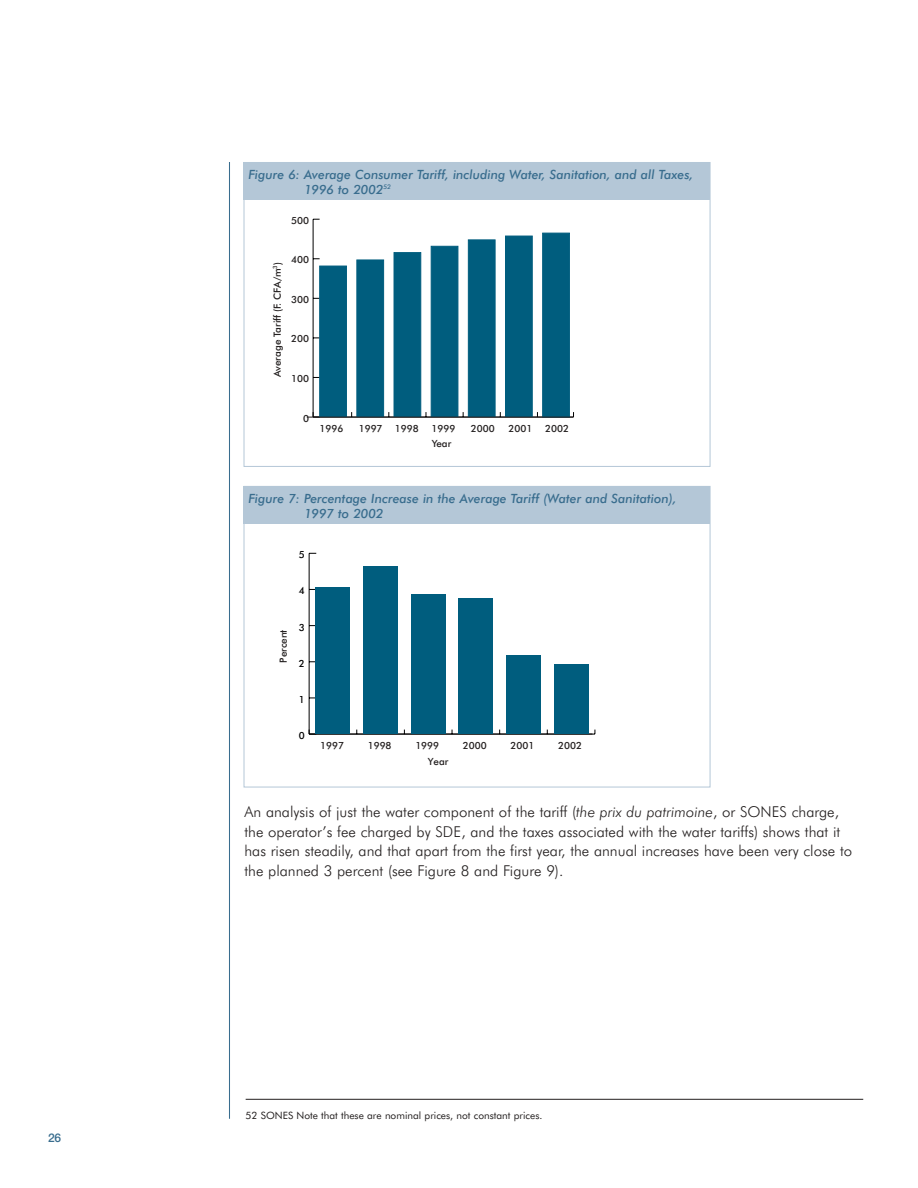
<style>
.page{position:relative;width:918px;height:1188px;background:#fff}
.page>*{position:absolute;margin:0;border:0;box-sizing:border-box;transform-origin:0 0}
.t1{font:300 15px/19.5px "Futura BT";color:#231f1f}
.t2{font:italic 500 12.75px/15.3px "Futura BT";color:#396d8e}
.t3{font:500 12px "Helvetica Neue";color:#396d8e}
.t4{font:10.2px "Futura BT";color:#231f1f}
.t5{font:500 9.9px "Futura BT";color:#231f1f}
.t6{font:500 9.9px "Futura BT";color:#000}
.s1{font-style:italic}
</style>
<div class="page">
<hr style="left:229px;top:162px;width:1px;height:957px;background:#396d8e">
<hr style="left:313px;top:219px;width:1px;height:198px;background:#000">
<div style="left:319px;top:266px;width:28px;height:151px;background:#005d7e;border:1px solid #005d7e"></div>
<div style="left:357px;top:260px;width:27px;height:157px;background:#005d7e"></div>
<div style="left:394px;top:252px;width:27px;height:165px;background:#005d7e;border:1px solid #005d7e"></div>
<div style="left:431px;top:246px;width:27px;height:171px;background:#005d7e;border:1px solid #005d7e"></div>
<div style="left:468px;top:240px;width:27px;height:177px;background:#005d7e;border:1px solid #005d7e"></div>
<div style="left:505px;top:236px;width:27px;height:181px;background:#005d7e"></div>
<div style="left:542px;top:233px;width:28px;height:184px;background:#005d7e;border:1px solid #005d7e"></div>
<hr style="left:307px;top:417px;width:267px;height:1px;background:#231f1f">
<div style="left:243px;top:162px;width:467px;height:38px;background:#b4c7d7"></div>
<hr style="left:309px;top:734px;width:286px;height:1px;background:#000">
<hr style="left:309px;top:553px;width:1px;height:181px;background:#000">
<svg style="left:309px;top:730px;width:7px;height:5px"></svg>
<div style="left:316px;top:587px;width:34px;height:147px;background:#005d7e"></div>
<div style="left:363px;top:566px;width:35px;height:168px;background:#005d7e"></div>
<div style="left:411px;top:595px;width:34px;height:139px;background:#005d7e"></div>
<div style="left:459px;top:598px;width:34px;height:136px;background:#005d7e"></div>
<div style="left:506px;top:656px;width:35px;height:78px;background:#005d7e"></div>
<div style="left:554px;top:665px;width:34px;height:69px;background:#005d7e"></div>
<div style="left:243px;top:486px;width:467px;height:38px;background:#b4c7d7"></div>
<hr style="left:246px;top:1099px;width:617px;height:1px;background:#231f1f">
<p class="t3" style="left:48px;top:1134px;width:15px">26</p>
<p class="t2" style="left:304px;top:168px;width:391px;text-indent:-56px">Figure 6: Average Consumer Tariff, including Water, Sanitation, and all Taxes,<br>1996 to 2002<sup>52</sup></p>
<p class="t5" style="left:291px;top:217px;width:19px">500</p>
<p class="t5" style="left:274px;top:377px;width:116px;rotate:-90deg">Average Tariff (F. CFA/m )<sup>3</sup></p>
<p class="t5" style="left:291px;top:256px;width:19px">400</p>
<p class="t5" style="left:291px;top:296px;width:19px">300</p>
<p class="t5" style="left:291px;top:335px;width:19px">200</p>
<p class="t5" style="left:291px;top:375px;width:19px">100</p>
<p class="t5" style="left:303px;top:415px;width:7px">0</p>
<p class="t5" style="left:320px;top:425px;width:25px">1996</p>
<p class="t5" style="left:359px;top:425px;width:61px">1997 1998</p>
<p class="t5" style="left:432px;top:425px;width:25px">1999</p>
<p class="t5" style="left:471px;top:425px;width:25px">2000</p>
<p class="t5" style="left:508px;top:425px;width:25px">2001</p>
<p class="t5" style="left:545px;top:425px;width:25px">2002</p>
<p class="t5" style="left:432px;top:440px;width:21px">Year</p>
<p class="t2" style="left:304px;top:492px;width:374px;text-indent:-56px">Figure 7: Percentage Increase in the Average Tariff (Water and Sanitation),<br>1997 to 2002</p>
<p class="t6" style="left:299px;top:551px;width:7px">5</p>
<p class="t5" style="left:280px;top:663px;width:35px;rotate:-90deg">Percent</p>
<p class="t6" style="left:299px;top:587px;width:7px">4</p>
<p class="t6" style="left:299px;top:624px;width:7px">3</p>
<p class="t6" style="left:299px;top:660px;width:7px">2</p>
<p class="t6" style="left:299px;top:696px;width:7px">1</p>
<p class="t6" style="left:299px;top:732px;width:7px">0</p>
<p class="t5" style="left:320px;top:741px;width:25px">1997</p>
<p class="t5" style="left:368px;top:741px;width:25px">1998</p>
<p class="t5" style="left:415px;top:741px;width:25px">1999</p>
<p class="t5" style="left:463px;top:741px;width:25px">2000</p>
<p class="t5" style="left:511px;top:741px;width:25px">2001</p>
<p class="t5" style="left:558px;top:741px;width:25px">2002</p>
<p class="t5" style="left:428px;top:758px;width:22px">Year</p>
<p class="t1" style="left:244px;top:804px;width:609px">An analysis of just the water component of the tariff (<span class="s1">the prix du patrimoine</span>, or SONES charge, the operator’s fee charged by SDE, and the taxes associated with the water tariffs) shows that it has risen steadily, and that apart from the first year, the annual increases have been very close to the planned 3 percent (see Figure 8 and Figure 9).</p>
<p class="t4" style="left:246px;top:1112px;width:298px">52 SONES Note that these are nominal prices, not constant prices.</p>
</div>
